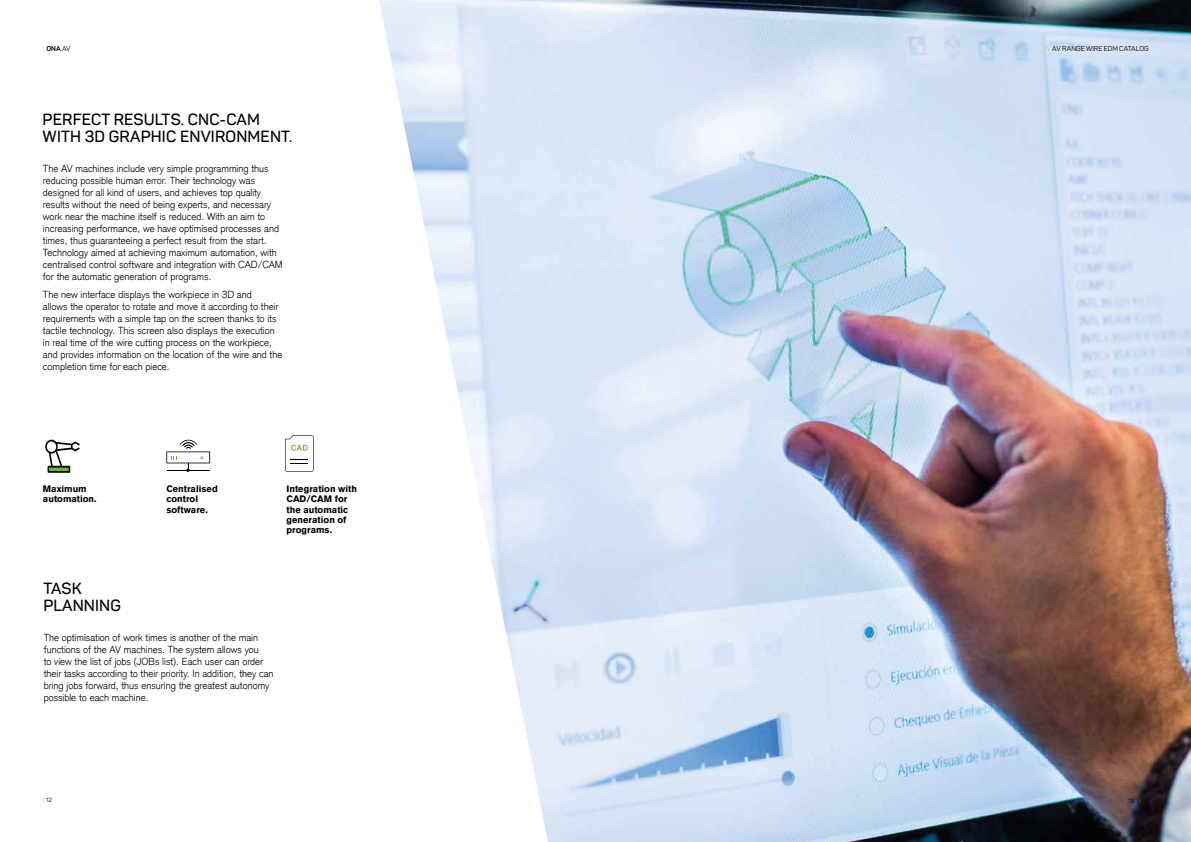
<style>
.page{position:relative;width:1191px;height:842px;background:#fff}
.page>*{position:absolute;margin:0;border:0;box-sizing:border-box;transform-origin:0 0}
.t1{font:600 16px/17px "Panton";letter-spacing:.01em;color:#000}
.t2{font:300 10px/12px "Akzidenz Grotesk";color:#000}
.t3{font:900 9.2px/10.3px "Akzidenz Grotesk";color:#000}
.t4{font:7px "Panton";color:#000}
.t5{font:700 7px "Panton";color:#000}
.t6{font:6px "Panton";color:#000}
.s1{font-weight:300;color:#6cb537}
.s2{font-weight:400}
</style>
<div class="page">
<svg style="left:45px;top:440px;width:35px;height:33px"></svg>
<svg style="left:166px;top:440px;width:44px;height:32px"></svg>
<svg style="left:285px;top:435px;width:29px;height:37px"></svg>
<img style="left:379px;top:0;width:812px;height:842px">
<p class="t5" style="left:43px;top:44px;width:30px"><span class="s1">\</span> ONA <span class="s2">AV</span></p>
<h1 class="t1" style="left:43px;top:110px;width:251px">PERFECT RESULTS. CNC-CAM<br>WITH 3D GRAPHIC ENVIRONMENT.</h1>
<p class="t2" style="left:43px;top:163px;width:241px">The AV machines include very simple programming thus reducing possible human error. Their technology was designed for all kind of users, and achieves top quality results without the need of being experts, and necessary work near the machine itself is reduced. With an aim to increasing performance, we have optimised processes and times, thus guaranteeing a perfect result from the start.<br>Technology aimed at achieving maximum automation, with centralised control software and integration with CAD/CAM for the automatic generation of programs.</p>
<p class="t2" style="left:43px;top:288px;width:241px">The new interface displays the workpiece in 3D and<br>allows the operator to rotate and move it according to their requirements with a simple tap on the screen thanks to its tactile technology. This screen also displays the execution in real time of the wire cutting process on the workpiece, and provides information on the location of the wire and the completion time for each piece.</p>
<p class="t3" style="left:43px;top:484px;width:55px">Maximum automation.</p>
<p class="t3" style="left:166px;top:484px;width:53px">Centralised control software.</p>
<p class="t3" style="left:286px;top:484px;width:72px">Integration with<br>CAD/CAM for the automatic generation of programs.</p>
<h1 class="t1" style="left:43px;top:580px;width:79px">TASK<br>PLANNING</h1>
<p class="t2" style="left:44px;top:632px;width:231px">The optimisation of work times is another of the main functions of the AV machines. The system allows you<br>to view the list of jobs (JOBs list). Each user can order their tasks according to their priority. In addition, they can bring jobs forward, thus ensuring the greatest autonomy possible to each machine.</p>
<p class="t6" style="left:43px;top:796px;width:11px"><span class="s1">\</span>12</p>
<p class="t4" style="left:1046px;top:44px;width:103px"><span class="s1">\</span> AV RANGE WIRE EDM CATALOG</p>
<p class="t6" style="left:1124px;top:797px;width:11px"><span class="s1">\</span>13</p>
</div>
